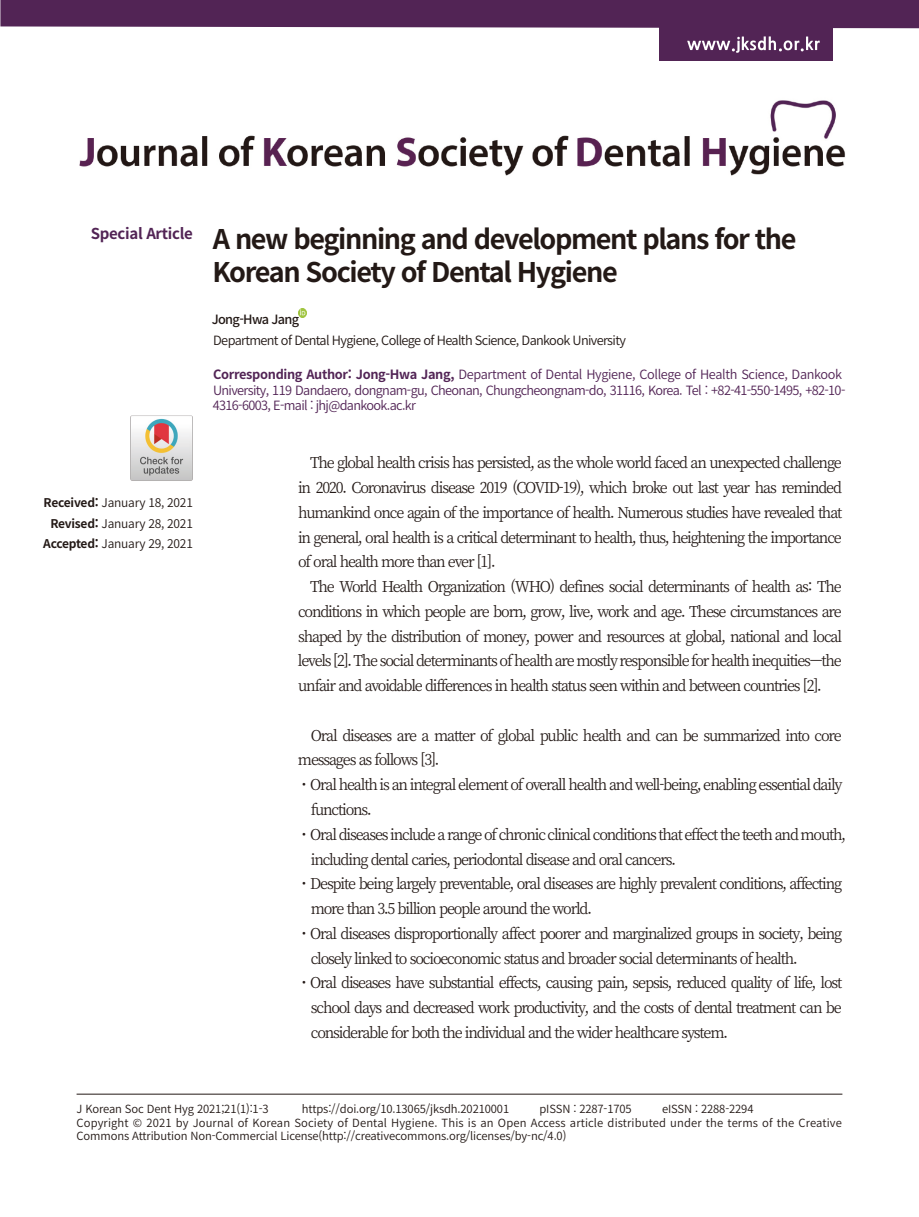
<style>
.page{position:relative;width:919px;height:1217px;background:#fff}
.page>*{position:absolute;margin:0;border:0;box-sizing:border-box;transform-origin:0 0}
.t1{font:700 27px/33px "Source Han Sans KR";letter-spacing:-.05em;color:#231916}
.t2{font:15px/24.8px "Source Han Serif K";letter-spacing:-.08em;color:#231916;text-align:justify}
.t3{font:700 15px "Source Han Sans KR";letter-spacing:-.02em;color:#522455}
.t4{font:12.75px/15.8px "Source Han Sans KR";letter-spacing:-.05em;color:#522455}
.t5{font:12.75px "Source Han Sans KR";letter-spacing:-.05em;color:#231916}
.t6{font:500 12.75px "Source Han Sans KR";letter-spacing:-.05em;color:#231916}
.t7{font:12px/20.2px "Source Han Sans KR";letter-spacing:-.02em;color:#231916;text-align:center}
.t8{font:11.25px/13.5px "Source Han Sans KR";letter-spacing:-.01em;color:#231916}
.s1{font-weight:700}
</style>
<div class="page">
<div style="left:659px;top:26px;width:173px;height:35px;background:#522455"></div>
<svg style="left:687px;top:36px;width:132px;height:17px"></svg>
<div style="left:0;top:0;width:918px;height:28px;background:#522455"></div>
<img style="left:80px;top:100px;width:765px;height:76px">
<hr style="left:77px;top:1093px;width:765px;height:1px;background:#231916">
<img style="left:130px;top:415px;width:63px;height:66px">
<svg style="left:298px;top:309px;width:9px;height:8px"></svg>
<p class="t3" style="left:91px;top:225px;width:104px">Special Article</p>
<p class="t7" style="left:43px;top:493px;width:151px"><span class="s1">Received:</span> January 18, 2021<br><span class="s1">Revised:</span> January 28, 2021<br><span class="s1">Accepted:</span> January 29, 2021</p>
<h1 class="t1" style="left:212px;top:223px;width:585px">A new beginning and development plans for the<br>Korean Society of Dental Hygiene</h1>
<p class="t6" style="left:212px;top:312px;width:89px">Jong-Hwa Jang</p>
<p class="t5" style="left:213px;top:333px;width:414px">Department of Dental Hygiene, College of Health Science, Dankook University</p>
<p class="t4" style="left:213px;top:366px;width:634px"><span class="s1">Corresponding Author: Jong-Hwa Jang,</span> Department of Dental Hygiene, College of Health Science, Dankook<br>University, 119 Dandaero, dongnam-gu, Cheonan, Chungcheongnam-do, 31116, Korea. Tel : +82-41-550-1495, +82-10-<br>4316-6003, E-mail : jhj@dankook.ac.kr</p>
<p class="t2" style="left:298px;top:450px;width:546px;text-indent:12px">The global health crisis has persisted, as the whole world faced an unexpected challenge in 2020. Coronavirus disease 2019 (COVID-19), which broke out last year has reminded humankind once again of the importance of health. Numerous studies have revealed that in general, oral health is a critical determinant to health, thus, heightening the importance of oral health more than ever [1].</p>
<p class="t2" style="left:298px;top:574px;width:545px;text-indent:12px">The World Health Organization (WHO) defines social determinants of health as: The conditions in which people are born, grow, live, work and age. These circumstances are shaped by the distribution of money, power and resources at global, national and local levels [2]. The social determinants of health are mostly responsible for health inequities—the unfair and avoidable differences in health status seen within and between countries [2].</p>
<p class="t2" style="left:311px;top:723px;width:532px">Oral diseases are a matter of global public health and can be summarized into core</p>
<p class="t2" style="left:298px;top:747px;width:143px">messages as follows [3].</p>
<p class="t2" style="left:297px;top:772px;width:547px">˙Oral health is an integral element of overall health and well-being, enabling essential daily</p>
<p class="t2" style="left:311px;top:797px;width:62px">functions.</p>
<p class="t2" style="left:297px;top:822px;width:550px">˙Oral diseases include a range of chronic clinical conditions that effect the teeth and mouth,</p>
<p class="t2" style="left:311px;top:846px;width:366px">including dental caries, periodontal disease and oral cancers.</p>
<p class="t2" style="left:297px;top:871px;width:547px">˙Despite being largely preventable, oral diseases are highly prevalent conditions, affecting</p>
<p class="t2" style="left:311px;top:896px;width:282px">more than 3.5 billion people around the world.</p>
<p class="t2" style="left:297px;top:921px;width:547px">˙Oral diseases disproportionally affect poorer and marginalized groups in society, being</p>
<p class="t2" style="left:311px;top:945px;width:488px">closely linked to socioeconomic status and broader social determinants of health.</p>
<p class="t2" style="left:297px;top:970px;width:547px">˙Oral diseases have substantial effects, causing pain, sepsis, reduced quality of life, lost</p>
<p class="t2" style="left:311px;top:995px;width:532px">school days and decreased work productivity, and the costs of dental treatment can be</p>
<p class="t2" style="left:311px;top:1020px;width:418px">considerable for both the individual and the wider healthcare system.</p>
<p class="t8" style="left:77px;top:1102px;width:193px">J Korean Soc Dent Hyg 2021;21(1):1-3</p>
<p class="t8" style="left:302px;top:1102px;width:209px">https://doi.org/10.13065/jksdh.20210001</p>
<p class="t8" style="left:539px;top:1102px;width:94px">pISSN : 2287-1705</p>
<p class="t8" style="left:77px;top:1102px;width:766px;text-indent:585px">eISSN : 2288-2294<br>Copyright © 2021 by Journal of Korean Society of Dental Hygiene. This is an Open Access article distributed under the terms of the Creative<br>Commons Attribution Non-Commercial License(http://creativecommons.org/licenses/by-nc/4.0)</p>
</div>
